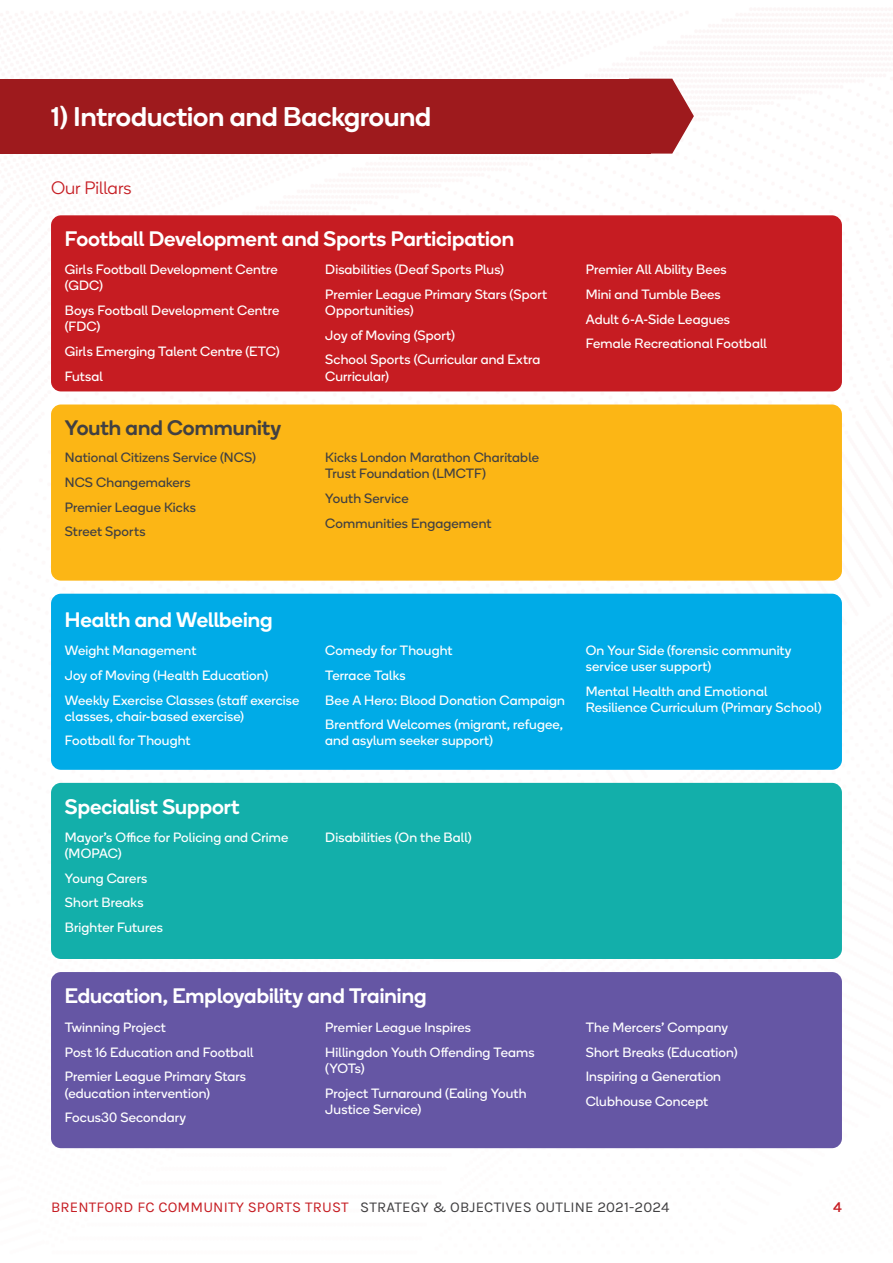
<style>
.page{position:relative;width:893px;height:1263px;background:#fff}
.page>*{position:absolute;margin:0;border:0;box-sizing:border-box;transform-origin:0 0}
.Heading{font:500 27px "Boing";color:#fff}
.Heading-2{font:500 21px "Boing";color:#fff}
.Heading-3{font:500 21px "Boing";letter-spacing:.005em;color:#414042}
.Subheading{font:300 18px "Boing";color:#c61d23}
.t1{font:15px "Karla";letter-spacing:.01em;color:#414042}
.t2{font:600 15px "Karla";color:#c61d23}
.Heading-4{font:13.5px/16.2px "Boing";letter-spacing:.01em;color:#fff}
.Heading-5{font:13.5px/16.2px "Boing";letter-spacing:.01em;color:#414042}
.s1{color:#c61d23}
</style>
<div class="page">
<div style="left:0;top:79px;width:651px;height:75px;background:#9e1a1d"></div>
<svg style="left:651px;top:79px;width:43px;height:75px"></svg>
<div style="left:51px;top:215px;width:791px;height:176px;background:#c61c22;border-radius:10px"></div>
<div style="left:51px;top:404px;width:791px;height:177px;background:#fcb615;border-radius:10px"></div>
<div style="left:51px;top:594px;width:791px;height:176px;background:#00abe7;border-radius:10px"></div>
<div style="left:51px;top:783px;width:791px;height:176px;background:#13afaa;border-radius:10px"></div>
<div style="left:51px;top:972px;width:791px;height:176px;background:#6556a4;border-radius:10px"></div>
<p class="Heading" style="left:51px;top:99px;width:382px">1) Introduction and Background</p>
<p class="Subheading" style="left:51px;top:176px;width:82px">Our Pillars</p>
<p class="Heading-2" style="left:65px;top:224px;width:451px">Football Development and Sports Participation</p>
<p class="Heading-4" style="left:65px;top:261px;width:214px">Girls Football Development Centre (GDC)</p>
<p class="Heading-4" style="left:65px;top:302px;width:216px">Boys Football Development Centre (FDC)</p>
<p class="Heading-4" style="left:65px;top:343px;width:216px">Girls Emerging Talent Centre (ETC)</p>
<p class="Heading-4" style="left:65px;top:368px;width:40px">Futsal</p>
<p class="Heading-3" style="left:65px;top:414px;width:218px">Youth and Community</p>
<p class="Heading-5" style="left:65px;top:449px;width:193px">National Citizens Service (NCS)</p>
<p class="Heading-5" style="left:65px;top:474px;width:127px">NCS Changemakers</p>
<p class="Heading-5" style="left:65px;top:499px;width:133px">Premier League Kicks</p>
<p class="Heading-5" style="left:65px;top:523px;width:82px">Street Sports</p>
<p class="Heading-4" style="left:325px;top:261px;width:180px">Disabilities (Deaf Sports Plus)</p>
<p class="Heading-4" style="left:325px;top:286px;width:223px">Premier League Primary Stars (Sport<br>Opportunities)</p>
<p class="Heading-4" style="left:325px;top:327px;width:131px">Joy of Moving (Sport)</p>
<p class="Heading-4" style="left:325px;top:351px;width:217px">School Sports (Curricular and Extra<br>Curricular)</p>
<p class="Heading-5" style="left:325px;top:449px;width:215px">Kicks London Marathon Charitable<br>Trust Foundation (LMCTF)</p>
<p class="Heading-5" style="left:325px;top:490px;width:85px">Youth Service</p>
<p class="Heading-5" style="left:325px;top:515px;width:168px">Communities Engagement</p>
<p class="Heading-4" style="left:586px;top:261px;width:142px">Premier All Ability Bees</p>
<p class="Heading-4" style="left:586px;top:286px;width:137px">Mini and Tumble Bees</p>
<p class="Heading-4" style="left:586px;top:311px;width:146px">Adult 6-A-Side Leagues</p>
<p class="Heading-4" style="left:586px;top:335px;width:183px">Female Recreational Football</p>
<p class="Heading-2" style="left:65px;top:605px;width:209px">Health and Wellbeing</p>
<p class="Heading-4" style="left:65px;top:642px;width:133px">Weight Management</p>
<p class="Heading-4" style="left:65px;top:667px;width:205px">Joy of Moving (Health Education)</p>
<p class="Heading-4" style="left:65px;top:692px;width:236px">Weekly Exercise Classes (staff exercise classes, chair-based exercise)</p>
<p class="Heading-4" style="left:65px;top:732px;width:127px">Football for Thought</p>
<p class="Heading-2" style="left:65px;top:792px;width:176px">Specialist Support</p>
<p class="Heading-4" style="left:65px;top:829px;width:225px">Mayor’s Office for Policing and Crime (MOPAC)</p>
<p class="Heading-4" style="left:65px;top:870px;width:84px">Young Carers</p>
<p class="Heading-4" style="left:65px;top:894px;width:80px">Short Breaks</p>
<p class="Heading-4" style="left:65px;top:919px;width:100px">Brighter Futures</p>
<p class="Heading-4" style="left:325px;top:642px;width:129px">Comedy for Thought</p>
<p class="Heading-4" style="left:325px;top:667px;width:82px">Terrace Talks</p>
<p class="Heading-4" style="left:325px;top:692px;width:241px">Bee A Hero: Blood Donation Campaign</p>
<p class="Heading-4" style="left:325px;top:716px;width:239px">Brentford Welcomes (migrant, refugee, and asylum seeker support)</p>
<p class="Heading-4" style="left:325px;top:829px;width:148px">Disabilities (On the Ball)</p>
<p class="Heading-2" style="left:65px;top:981px;width:363px">Education, Employability and Training</p>
<p class="Heading-4" style="left:65px;top:1019px;width:103px">Twinning Project</p>
<p class="Heading-4" style="left:65px;top:1044px;width:190px">Post 16 Education and Football</p>
<p class="Heading-4" style="left:65px;top:1068px;width:183px">Premier League Primary Stars (education intervention)</p>
<p class="Heading-4" style="left:65px;top:1109px;width:123px">Focus30 Secondary</p>
<p class="Heading-4" style="left:325px;top:1019px;width:147px">Premier League Inspires</p>
<p class="Heading-4" style="left:325px;top:1044px;width:211px">Hillingdon Youth Offending Teams (YOTs)</p>
<p class="Heading-4" style="left:325px;top:1085px;width:203px">Project Turnaround (Ealing Youth<br>Justice Service)</p>
<p class="Heading-4" style="left:586px;top:642px;width:207px">On Your Side (forensic community service user support)</p>
<p class="Heading-4" style="left:586px;top:683px;width:237px">Mental Health and Emotional<br>Resilience Curriculum (Primary School)</p>
<p class="Heading-4" style="left:586px;top:1019px;width:144px">The Mercers’ Company</p>
<p class="Heading-4" style="left:586px;top:1044px;width:153px">Short Breaks (Education)</p>
<p class="Heading-4" style="left:586px;top:1068px;width:137px">Inspiring a Generation</p>
<p class="Heading-4" style="left:586px;top:1093px;width:124px">Clubhouse Concept</p>
<p class="t1" style="left:51px;top:1197px;width:620px"><span class="s1">BRENTFORD FC COMMUNITY SPORTS TRUST</span> STRATEGY &amp; OBJECTIVES OUTLINE 2021-2024</p>
<p class="t2" style="left:833px;top:1197px;width:10px">4</p>
</div>
